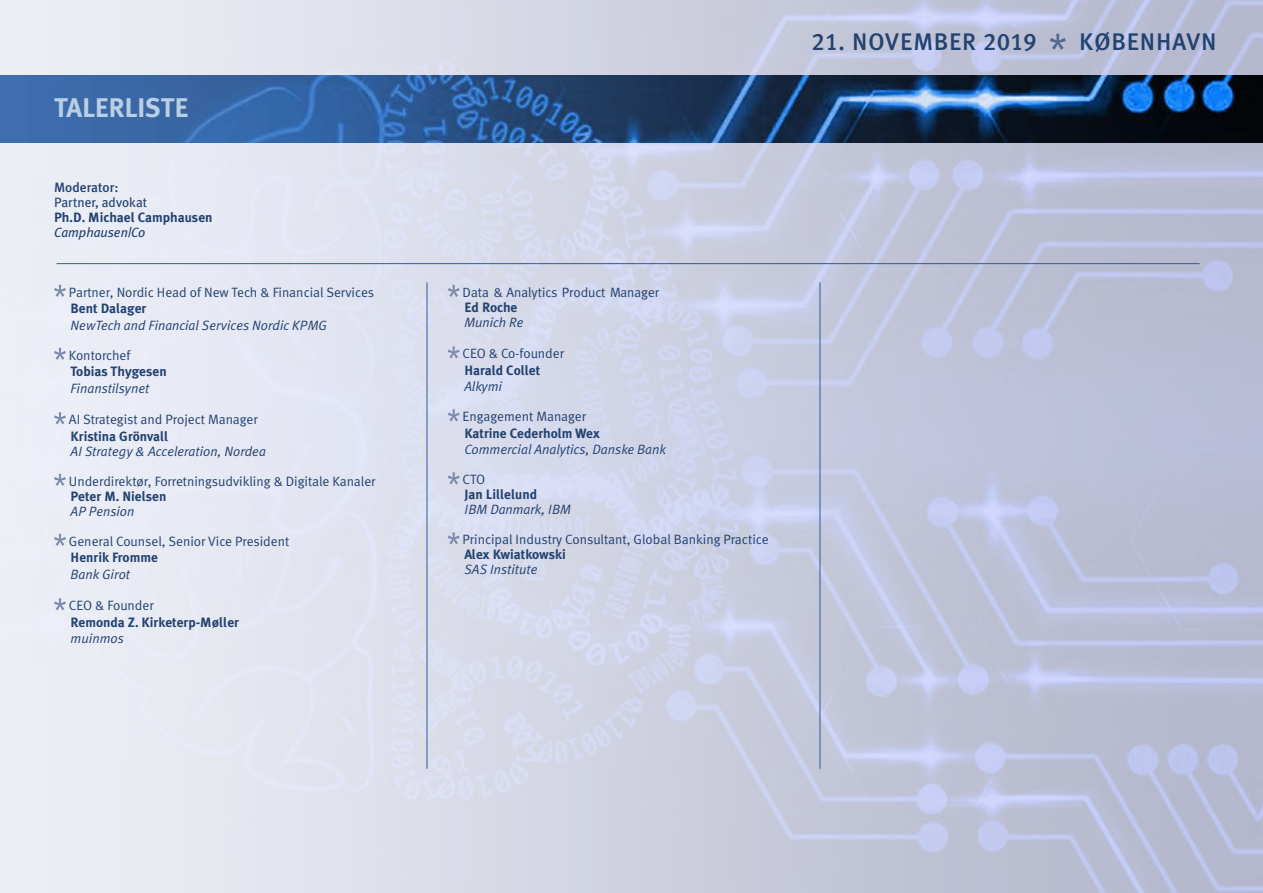
<style>
.page{position:relative;width:1263px;height:893px;background:#fff}
.page>*{position:absolute;margin:0;border:0;box-sizing:border-box;transform-origin:0 0}
.t1{font:700 27px "Meta Plus";letter-spacing:-.015em;color:#bbcfe4}
.t2{font:500 24px "Meta Plus";letter-spacing:.03em;color:#224270}
.t3{font:13.5px "Meta Normal LF";color:#224270}
.t4{font:700 13.5px "Meta Plus";color:#224270}
.t5{font:italic 13.5px "Meta Plus Normal";color:#224270}
.t6{font:italic 13.5px "Meta Normal LF";color:#224270}
.t7{font:13.5px "Meta Normal";color:#224270}
.t8{font:13.5px "Meta Plus";color:#224270}
.t9{font:italic 13.5px "Meta Plus";color:#224270}
.t10{font:500 13.5px "Meta Plus";color:#224270}
.s1{font-family:"Meta Plus Medium Caps";font-weight:400}
</style>
<div class="page">
<img style="left:0;top:0;width:1263px;height:893px">
<img style="left:0;top:75px;width:1263px;height:67px">
<hr style="left:427px;top:282px;width:1px;height:487px;background:#2b5e97">
<hr style="left:820px;top:282px;width:1px;height:487px;background:#2b5e97">
<svg style="left:54px;top:285px;width:12px;height:12px"></svg>
<svg style="left:54px;top:348px;width:12px;height:12px"></svg>
<svg style="left:54px;top:412px;width:12px;height:12px"></svg>
<svg style="left:54px;top:474px;width:12px;height:12px"></svg>
<svg style="left:54px;top:534px;width:12px;height:12px"></svg>
<svg style="left:54px;top:598px;width:12px;height:12px"></svg>
<svg style="left:448px;top:285px;width:11px;height:12px"></svg>
<svg style="left:448px;top:346px;width:11px;height:12px"></svg>
<svg style="left:448px;top:409px;width:11px;height:12px"></svg>
<svg style="left:448px;top:472px;width:11px;height:12px"></svg>
<svg style="left:448px;top:532px;width:11px;height:12px"></svg>
<svg style="left:1032px;top:651px;width:231px;height:242px;background:#b8bcd4"></svg>
<svg style="left:1050px;top:34px;width:15px;height:16px"></svg>
<hr style="left:57px;top:263px;width:1142px;height:1px;background:#2b5e97">
<h1 class="t1" style="left:54px;top:92px;width:136px">TALERLISTE</h1>
<p class="t10" style="left:54px;top:179px;width:66px">Moderator:</p>
<p class="t8" style="left:54px;top:194px;width:95px">Partner, advokat</p>
<p class="t4" style="left:54px;top:209px;width:160px">Ph.D. Michael Camphausen</p>
<p class="t9" style="left:54px;top:224px;width:93px">Camphausen|Co</p>
<p class="t3" style="left:69px;top:284px;width:307px">Partner, Nordic Head of New Tech &amp; Financial Services</p>
<p class="t4" style="left:71px;top:301px;width:77px">Bent Dalager</p>
<p class="t5" style="left:71px;top:317px;width:258px">NewTech and Financial Services Nordic KPMG</p>
<p class="t3" style="left:69px;top:347px;width:63px">Kontorchef</p>
<p class="t4" style="left:71px;top:364px;width:98px">Tobias Thygesen</p>
<p class="t6" style="left:71px;top:380px;width:80px">Finanstilsynet</p>
<p class="t3" style="left:69px;top:412px;width:190px">AI Strategist and Project Manager</p>
<p class="t4" style="left:71px;top:428px;width:99px">Kristina Grönvall</p>
<p class="t5" style="left:71px;top:443px;width:197px">AI Strategy &amp; Acceleration, Nordea</p>
<p class="t3" style="left:69px;top:473px;width:308px">Underdirektør, Forretningsudvikling &amp; Digitale Kanaler</p>
<p class="t4" style="left:71px;top:488px;width:97px">Peter M. Nielsen</p>
<p class="t5" style="left:71px;top:503px;width:65px">AP Pension</p>
<p class="t3" style="left:69px;top:533px;width:222px">General Counsel, Senior Vice President</p>
<p class="t4" style="left:71px;top:550px;width:89px">Henrik Fromme</p>
<p class="t6" style="left:71px;top:566px;width:61px">Bank Girot</p>
<p class="t3" style="left:69px;top:598px;width:86px">CEO &amp; Founder</p>
<p class="t4" style="left:71px;top:614px;width:170px">Remonda Z. Kirketerp-Møller</p>
<p class="t6" style="left:71px;top:631px;width:55px">muinmos</p>
<h2 class="t2" style="left:812px;top:27px;width:226px"><span class="s1">21</span>. NOVEMBER <span class="s1">2019</span></h2>
<h2 class="t2" style="left:1079px;top:27px;width:139px">KØBENHAVN</h2>
<p class="t7" style="left:463px;top:284px;width:198px">Data &amp; Analytics Product Manager</p>
<p class="t4" style="left:464px;top:299px;width:55px">Ed Roche</p>
<p class="t5" style="left:464px;top:314px;width:61px">Munich Re</p>
<p class="t3" style="left:463px;top:346px;width:103px">CEO &amp; Co-founder</p>
<p class="t4" style="left:464px;top:362px;width:77px">Harald Collet</p>
<p class="t6" style="left:464px;top:379px;width:39px">Alkymi</p>
<p class="t3" style="left:463px;top:409px;width:125px">Engagement Manager</p>
<p class="t4" style="left:464px;top:425px;width:137px">Katrine Cederholm Wex</p>
<p class="t6" style="left:464px;top:442px;width:203px">Commercial Analytics, Danske Bank</p>
<p class="t3" style="left:463px;top:472px;width:24px">CTO</p>
<p class="t4" style="left:464px;top:487px;width:74px">Jan Lillelund</p>
<p class="t5" style="left:464px;top:502px;width:108px">IBM Danmark, IBM</p>
<p class="t3" style="left:463px;top:532px;width:307px">Principal Industry Consultant, Global Banking Practice</p>
<p class="t4" style="left:464px;top:547px;width:103px">Alex Kwiatkowski</p>
<p class="t5" style="left:464px;top:562px;width:75px">SAS Institute</p>
</div>
